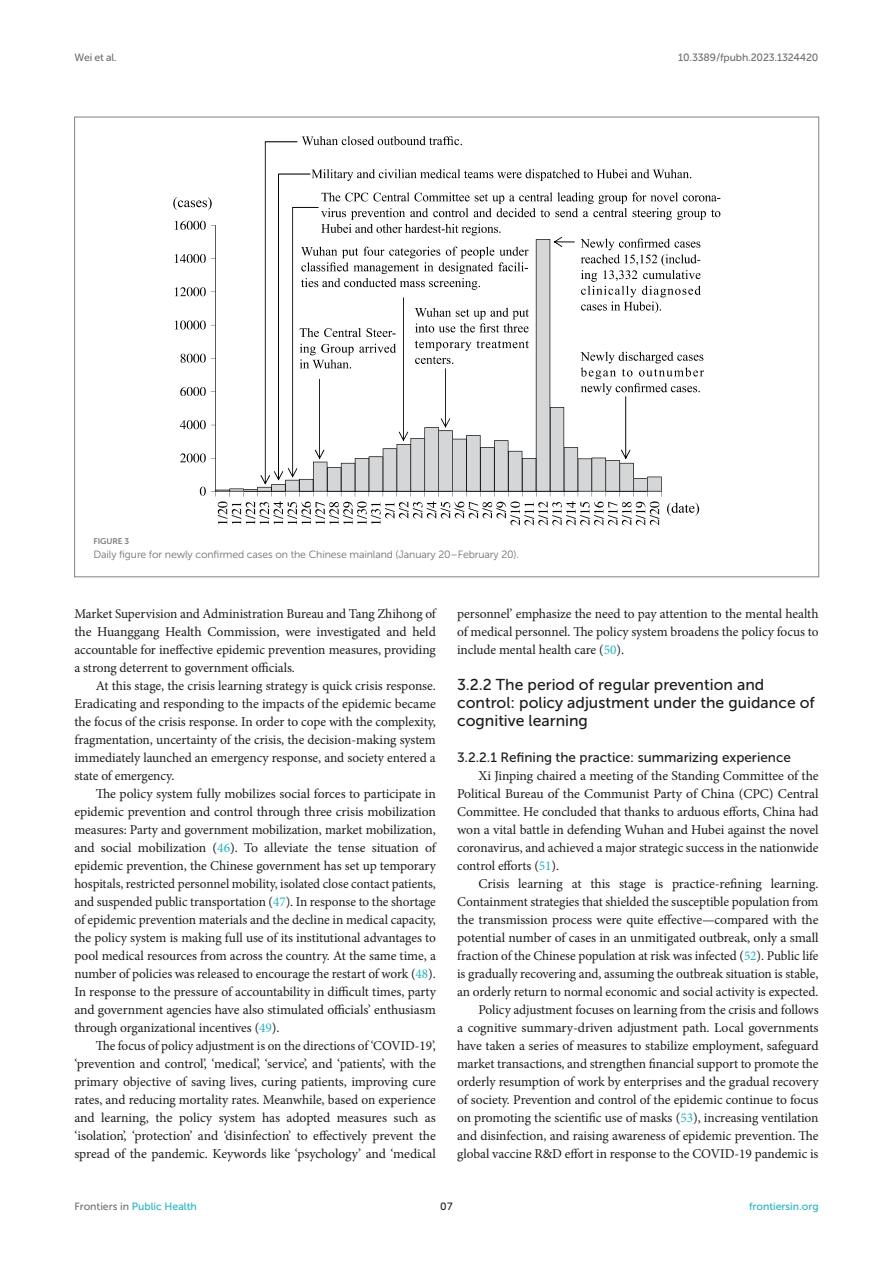
<style>
.page{position:relative;width:893px;height:1263px;background:#fff}
.page>*{position:absolute;margin:0;border:0;box-sizing:border-box;transform-origin:0 0}
.HEAD_3{font:15.75px/18px "Museo Sans 500";color:#1b1c1b}
.TEXT{font:13.5px/18px "Minion Pro";letter-spacing:-.005em;color:#1b1c1b;text-align:justify}
.TEXT_FLUSH{font:13.5px/18px "Minion Pro";letter-spacing:-.005em;color:#1b1c1b;text-align:justify}
.HEAD_4_after_HEAD_3{font:13.5px "Museo Sans 500";color:#1b1c1b}
.FIG_LEG{font:10.5px "Museo Sans 300";letter-spacing:-.01em;color:#706f70}
.t1{font:10.5px "Museo Sans 500";color:#1db5c3}
.t2{font:10.5px "Museo Sans 500";letter-spacing:-.015em;color:#706f70}
.t3{font:10.5px "Museo Sans 500";color:#1b1c1b}
.FIG_HD{font:8.25px "Museo Sans 700";letter-spacing:-.01em;color:#7e7f7f}
.s1{color:#1db5c3}
.s2{color:#706f70}
</style>
<div class="page">
<svg style="left:173px;top:137px;width:547px;height:388px"></svg>
<p class="t2" style="left:74px;top:51px;width:44px">Wei et al.</p>
<p class="t2" style="left:678px;top:51px;width:142px">10.3389/fpubh.2023.1324420</p>
<p class="FIG_HD" style="left:94px;top:537px;width:37px">FIGURE 3</p>
<p class="FIG_LEG" style="left:94px;top:549px;width:427px">Daily figure for newly confirmed cases on the Chinese mainland (January 20–February 20).</p>
<p class="TEXT" style="left:74px;top:605px;width:363px">Market Supervision and Administration Bureau and Tang Zhihong of the Huanggang Health Commission, were investigated and held accountable for ineffective epidemic prevention measures, providing a strong deterrent to government officials.</p>
<p class="TEXT" style="left:74px;top:677px;width:363px;text-indent:21px">At this stage, the crisis learning strategy is quick crisis response.<br>Eradicating and responding to the impacts of the epidemic became the focus of the crisis response. In order to cope with the complexity, fragmentation, uncertainty of the crisis, the decision-making system immediately launched an emergency response, and society entered a state of emergency.</p>
<p class="TEXT" style="left:74px;top:785px;width:363px;text-indent:21px">The policy system fully mobilizes social forces to participate in epidemic prevention and control through three crisis mobilization measures: Party and government mobilization, market mobilization, and social mobilization (<span class="s1">46</span>). To alleviate the tense situation of epidemic prevention, the Chinese government has set up temporary hospitals, restricted personnel mobility, isolated close contact patients, and suspended public transportation (<span class="s1">47</span>). In response to the shortage of epidemic prevention materials and the decline in medical capacity, the policy system is making full use of its institutional advantages to pool medical resources from across the country. At the same time, a number of policies was released to encourage the restart of work (<span class="s1">48</span>).<br>In response to the pressure of accountability in difficult times, party and government agencies have also stimulated officials’ enthusiasm through organizational incentives (<span class="s1">49</span>).</p>
<p class="TEXT" style="left:74px;top:1037px;width:363px;text-indent:21px">The focus of policy adjustment is on the directions of ‘COVID-19’, ‘prevention and control’, ‘medical’, ‘service’, and ‘patients’, with the primary objective of saving lives, curing patients, improving cure rates, and reducing mortality rates. Meanwhile, based on experience and learning, the policy system has adopted measures such as ‘isolation’, ‘protection’ and ‘disinfection’ to effectively prevent the spread of the pandemic. Keywords like ‘psychology’ and ‘medical</p>
<p class="TEXT" style="left:457px;top:605px;width:363px">personnel’ emphasize the need to pay attention to the mental health of medical personnel. The policy system broadens the policy focus to include mental health care (<span class="s1">50</span>).</p>
<p class="HEAD_3" style="left:457px;top:676px;width:359px">3.2.2 The period of regular prevention and control: policy adjustment under the guidance of cognitive learning</p>
<p class="HEAD_4_after_HEAD_3" style="left:457px;top:750px;width:335px">3.2.2.1 Refining the practice: summarizing experience</p>
<p class="TEXT_FLUSH" style="left:457px;top:767px;width:363px;text-indent:21px">Xi Jinping chaired a meeting of the Standing Committee of the Political Bureau of the Communist Party of China (CPC) Central Committee. He concluded that thanks to arduous efforts, China had won a vital battle in defending Wuhan and Hubei against the novel coronavirus, and achieved a major strategic success in the nationwide control efforts (<span class="s1">51</span>).</p>
<p class="TEXT" style="left:457px;top:875px;width:363px;text-indent:21px">Crisis learning at this stage is practice-refining learning.<br>Containment strategies that shielded the susceptible population from the transmission process were quite effective—compared with the potential number of cases in an unmitigated outbreak, only a small fraction of the Chinese population at risk was infected (<span class="s1">52</span>). Public life is gradually recovering and, assuming the outbreak situation is stable, an orderly return to normal economic and social activity is expected.</p>
<p class="TEXT" style="left:457px;top:1001px;width:363px;text-indent:21px">Policy adjustment focuses on learning from the crisis and follows a cognitive summary-driven adjustment path. Local governments have taken a series of measures to stabilize employment, safeguard market transactions, and strengthen financial support to promote the orderly resumption of work by enterprises and the gradual recovery of society. Prevention and control of the epidemic continue to focus on promoting the scientific use of masks (<span class="s1">53</span>), increasing ventilation and disinfection, and raising awareness of epidemic prevention. The global vaccine R&amp;D effort in response to the COVID-19 pandemic is</p>
<p class="t1" style="left:74px;top:1200px;width:124px"><span class="s2">Frontiers in</span> Public Health</p>
<p class="t3" style="left:440px;top:1200px;width:14px">07</p>
<p class="t1" style="left:749px;top:1200px;width:71px">frontiersin.org</p>
</div>
